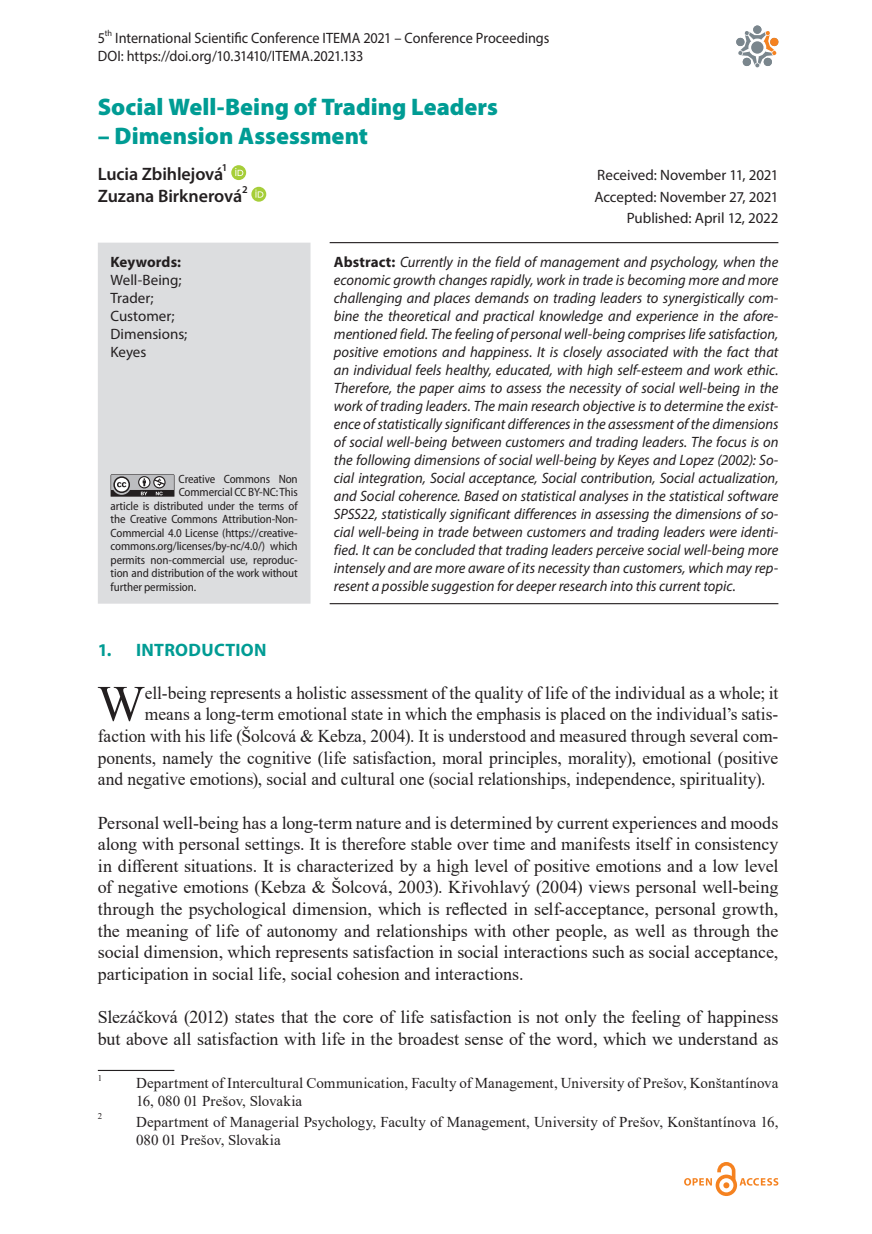
<style>
.page{position:relative;width:872px;height:1234px;background:#fff}
.page>*{position:absolute;margin:0;border:0;box-sizing:border-box;transform-origin:0 0}
.Normal_Prvi_pasus{font:50.55px "Times New Roman";color:#231f20}
.Naslov_1{font:900 24px "Myriad Pro";color:#009c94}
.Normal_Prvi_pasus-2{font:18px/21.6px "Times New Roman";letter-spacing:-.005em;color:#231f20;text-align:justify}
.Autor{font:600 18px "Myriad Pro";letter-spacing:-.005em;color:#231f20}
.Naslov_2{font:700 18px "Myriad Pro";letter-spacing:.015em;color:#009c94}
.Abstract{font:italic 15px/18px "Myriad Pro";color:#231f20;text-align:justify}
.Fusnota{font:15px/18px "Times New Roman";letter-spacing:.005em;color:#231f20}
.Zaglavlje-1{font:15px "Myriad Pro";color:#231f20;scale:.95 1}
.Autor-2{font:15px "Myriad Pro";letter-spacing:-.005em;color:#231f20}
.Keywords{font:15px "Myriad Pro";color:#231f20}
.Keywords-2{font:700 15px "Myriad Pro";letter-spacing:.005em;color:#231f20}
.CCommons{font:semi-condensed 12px "Myriad Pro";letter-spacing:-.01em;color:#231f20}
.Autor-3{font:600 10.5px "Myriad Pro";color:#231f20}
.Zaglavlje-1-2{font:8.7px "Myriad Pro";color:#231f20;scale:.95 1}
.Fusnota-2{font:8.7px "Times New Roman";color:#231f20}
.s1{font-weight:700;font-style:normal}
</style>
<div class="page">
<div style="left:753px;top:26px;width:8px;height:8px;background:#7a868d;border-radius:50%"></div>
<svg style="left:736px;top:30px;width:42px;height:38px"></svg>
<div style="left:751px;top:41px;width:12px;height:13px;background:#7a868d;border-radius:50%"></div>
<svg style="left:684px;top:1162px;width:94px;height:33px"></svg>
<svg style="left:231px;top:165px;width:15px;height:15px"></svg>
<div style="left:231px;top:165px;width:15px;height:15px;background:#a6ce39;border-radius:50%"></div>
<svg style="left:235px;top:168px;width:8px;height:8px"></svg>
<svg style="left:252px;top:187px;width:14px;height:15px"></svg>
<svg style="left:251px;top:187px;width:15px;height:15px"></svg>
<svg style="left:255px;top:189px;width:8px;height:8px"></svg>
<div style="left:98px;top:242px;width:212px;height:361px;background:#dcdddf"></div>
<hr style="left:330px;top:242px;width:448px;height:1px;background:#231f20">
<hr style="left:330px;top:603px;width:448px;height:1px;background:#231f20">
<svg style="left:111px;top:474px;width:63px;height:22px"></svg>
<hr style="left:98px;top:1069px;width:76px;height:1px;background:#231f20">
<p class="Zaglavlje-1-2" style="left:105px;top:28px;width:9px">th</p>
<p class="Zaglavlje-1" style="left:115px;top:29px;width:458px">International Scientific Conference ITEMA 2021 – Conference Proceedings</p>
<p class="Zaglavlje-1" style="left:98px;top:47px;width:281px">DOI: https://doi.org/10.31410/ITEMA.2021.133</p>
<p class="Naslov_1" style="left:98px;top:93px;width:402px">Social Well-Being of Trading Leaders</p>
<p class="Naslov_1" style="left:98px;top:122px;width:272px">– Dimension Assessment</p>
<p class="Autor" style="left:98px;top:162px;width:127px">Lucia Zbihlejová</p>
<p class="Autor-3" style="left:222px;top:161px;width:7px">1</p>
<p class="Zaglavlje-1" style="left:98px;top:29px;width:9px">5</p>
<p class="Autor" style="left:98px;top:184px;width:146px">Zuzana Birknerová</p>
<p class="Autor-3" style="left:242px;top:182px;width:7px">2</p>
<p class="Autor-2" style="left:597px;top:166px;width:183px">Received: November 11, 2021</p>
<p class="Autor-2" style="left:594px;top:187px;width:185px">Accepted: November 27, 2021</p>
<p class="Autor-2" style="left:626px;top:209px;width:153px">Published: April 12, 2022</p>
<p class="Keywords-2" style="left:111px;top:252px;width:72px">Keywords:</p>
<p class="Keywords" style="left:111px;top:270px;width:72px">Well-Being;</p>
<p class="Keywords" style="left:111px;top:288px;width:44px">Trader;</p>
<p class="Keywords" style="left:111px;top:306px;width:66px">Customer;</p>
<p class="Keywords" style="left:111px;top:324px;width:78px">Dimensions;</p>
<p class="Keywords" style="left:111px;top:342px;width:37px">Keyes</p>
<p class="CCommons" style="left:179px;top:472px;width:121px">Creative Commons Non</p>
<p class="CCommons" style="left:179px;top:485px;width:120px">Commercial CC BY-NC: This</p>
<p class="CCommons" style="left:111px;top:499px;width:189px">article is distributed under the terms of</p>
<p class="CCommons" style="left:111px;top:512px;width:189px">the Creative Commons Attribution-Non-</p>
<p class="CCommons" style="left:111px;top:526px;width:189px">Commercial 4.0 License (https://creative-</p>
<p class="CCommons" style="left:111px;top:539px;width:189px">commons.org/licenses/by-nc/4.0/) which</p>
<p class="CCommons" style="left:111px;top:553px;width:189px">permits non-commercial use, reproduc-</p>
<p class="CCommons" style="left:111px;top:566px;width:189px">tion and distribution of the work without</p>
<p class="CCommons" style="left:111px;top:580px;width:87px">further permission.</p>
<p class="Abstract" style="left:334px;top:252px;width:446px"><span class="s1">Abstract:</span> Currently in the field of management and psychology, when the economic growth changes rapidly, work in trade is becoming more and more challenging and places demands on trading leaders to synergistically com&shy;bine the theoretical and practical knowledge and experience in the afore&shy;mentioned field. The feeling of personal well-being comprises life satisfaction, positive emotions and happiness. It is closely associated with the fact that an individual feels healthy, educated, with high self-esteem and work ethic.<br>Therefore, the paper aims to assess the necessity of social well-being in the work of trading leaders. The main research objective is to determine the exist&shy;ence of statistically significant differences in the assessment of the dimensions of social well-being between customers and trading leaders. The focus is on the following dimensions of social well-being by Keyes and Lopez (2002): So&shy;cial integration, Social acceptance, Social contribution, Social actualization, and Social coherence. Based on statistical analyses in the statistical software SPSS22, statistically significant differences in assessing the dimensions of so&shy;cial well-being in trade between customers and trading leaders were identi&shy;fied. It can be concluded that trading leaders perceive social well-being more intensely and are more aware of its necessity than customers, which may rep&shy;resent a possible suggestion for deeper research into this current topic.</p>
<p class="Naslov_2" style="left:98px;top:637px;width:170px">1. INTRODUCTION</p>
<p class="Normal_Prvi_pasus" style="left:97px;top:667px;width:49px">W</p>
<p class="Normal_Prvi_pasus-2" style="left:145px;top:681px;width:635px">ell-being represents a holistic assessment of the quality of life of the individual as a whole; it</p>
<p class="Normal_Prvi_pasus-2" style="left:145px;top:703px;width:635px">means a long-term emotional state in which the emphasis is placed on the individual’s satis-</p>
<p class="Normal_Prvi_pasus-2" style="left:98px;top:724px;width:682px">faction with his life (Šolcová &amp; Kebza, 2004). It is understood and measured through several com-</p>
<p class="Normal_Prvi_pasus-2" style="left:98px;top:746px;width:682px">ponents, namely the cognitive (life satisfaction, moral principles, morality), emotional (positive</p>
<p class="Normal_Prvi_pasus-2" style="left:98px;top:767px;width:669px">and negative emotions), social and cultural one (social relationships, independence, spirituality).</p>
<p class="Normal_Prvi_pasus-2" style="left:98px;top:811px;width:682px">Personal well-being has a long-term nature and is determined by current experiences and moods along with personal settings. It is therefore stable over time and manifests itself in consistency in different situations. It is characterized by a high level of positive emotions and a low level of negative emotions (Kebza &amp; Šolcová, 2003). Křivohlavý (2004) views personal well-being through the psychological dimension, which is reflected in self-acceptance, personal growth, the meaning of life of autonomy and relationships with other people, as well as through the social dimension, which represents satisfaction in social interactions such as social acceptance, participation in social life, social cohesion and interactions.</p>
<p class="Normal_Prvi_pasus-2" style="left:98px;top:1005px;width:682px">Slezáčková (2012) states that the core of life satisfaction is not only the feeling of happiness but above all satisfaction with life in the broadest sense of the word, which we understand as</p>
<p class="Fusnota-2" style="left:98px;top:1071px;width:6px">1</p>
<p class="Fusnota" style="left:136px;top:1073px;width:644px">Department of Intercultural Communication, Faculty of Management, University of Prešov, Konštantínova<br>16, 080 01 Prešov, Slovakia</p>
<p class="Fusnota-2" style="left:98px;top:1109px;width:6px">2</p>
<p class="Fusnota" style="left:136px;top:1111px;width:644px">Department of Managerial Psychology, Faculty of Management, University of Prešov, Konštantínova 16,<br>080 01 Prešov, Slovakia</p>
</div>
